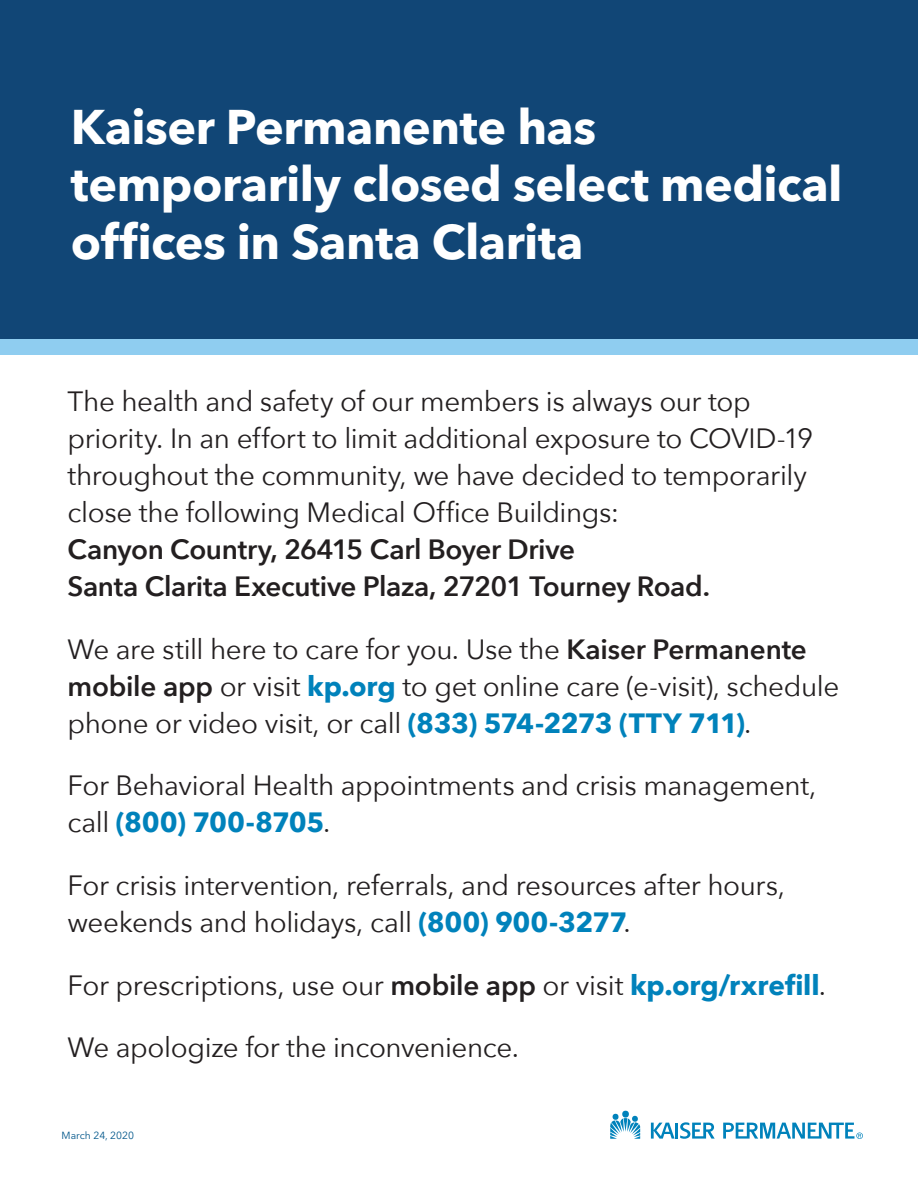
<style>
.page{position:relative;width:918px;height:1188px;background:#fff}
.page>*{position:absolute;margin:0;border:0;box-sizing:border-box;transform-origin:0 0}
.t1{font:700 48.3px/57.4px "Avenir Next LT Pro";letter-spacing:-.01em;color:#fff}
.t2{font:27.9px/37px "Avenir Next";letter-spacing:-.015em;color:#231f20}
.t3{font:600 27.9px/37px "Avenir Next";letter-spacing:-.015em;color:#231f20}
.t4{font:700 27.9px "Avenir Next";letter-spacing:-.015em;color:#0082bb}
.t5{font:10.35px "Avenir Next LT Pro";color:#00568a}
.s1{font-weight:600}
.s2{font-weight:700;color:#0082bb}
.s3{font-weight:400;color:#231f20}
</style>
<div class="page">
<div style="left:0;top:0;width:918px;height:354px;background:#114676"></div>
<div style="left:0;top:339px;width:918px;height:15px;background:#8fcdf0"></div>
<svg style="left:610px;top:1113px;width:30px;height:26px"></svg>
<div style="left:622px;top:1111px;width:7px;height:7px;background:#0082bb;border-radius:50%"></div>
<svg style="left:651px;top:1122px;width:64px;height:17px"></svg>
<svg style="left:723px;top:1123px;width:140px;height:16px"></svg>
<p class="t1" style="left:71px;top:98px;width:773px">Kaiser Permanente has temporarily closed select medical offces in Santa Clarita</p>
<p class="t2" style="left:67px;top:381px;width:747px">The health and safety of our members is always our top priority. In an effort to limit additional exposure to COVID-19 throughout the community, we have decided to temporarily</p>
<p class="t2" style="left:67px;top:492px;width:553px">close the following Medical Office Buildings:</p>
<p class="t3" style="left:67px;top:530px;width:644px">Canyon Country, 26415 Carl Boyer Drive<br>Santa Clarita Executive Plaza, 27201 Tourney Road.</p>
<p class="t2" style="left:67px;top:629px;width:773px">We are still here to care for you. Use the <span class="s1">Kaiser Permanente mobile app</span> or visit <span class="s2">kp.org</span> to get online care (e-visit), schedule phone or video visit, or call <span class="s2">(833) 574-2273 (TTY 711)</span>.</p>
<p class="t2" style="left:67px;top:766px;width:751px">For Behavioral Health appointments and crisis management,</p>
<h2 class="t4" style="left:67px;top:799px;width:264px"><span class="s3">call</span> (800) 700-8705<span class="s3">.</span></h2>
<p class="t2" style="left:67px;top:866px;width:719px">For crisis intervention, referrals, and resources after hours, weekends and holidays, call <span class="s2">(800) 900-3277</span>.</p>
<p class="t2" style="left:67px;top:965px;width:760px">For prescriptions, use our <span class="s1">mobile app</span> or visit <span class="s2">kp.org/rxrefill</span>.</p>
<p class="t2" style="left:67px;top:1028px;width:453px">We apologize for the inconvenience.</p>
<p class="t5" style="left:62px;top:1129px;width:74px">March 24, 2020</p>
</div>
